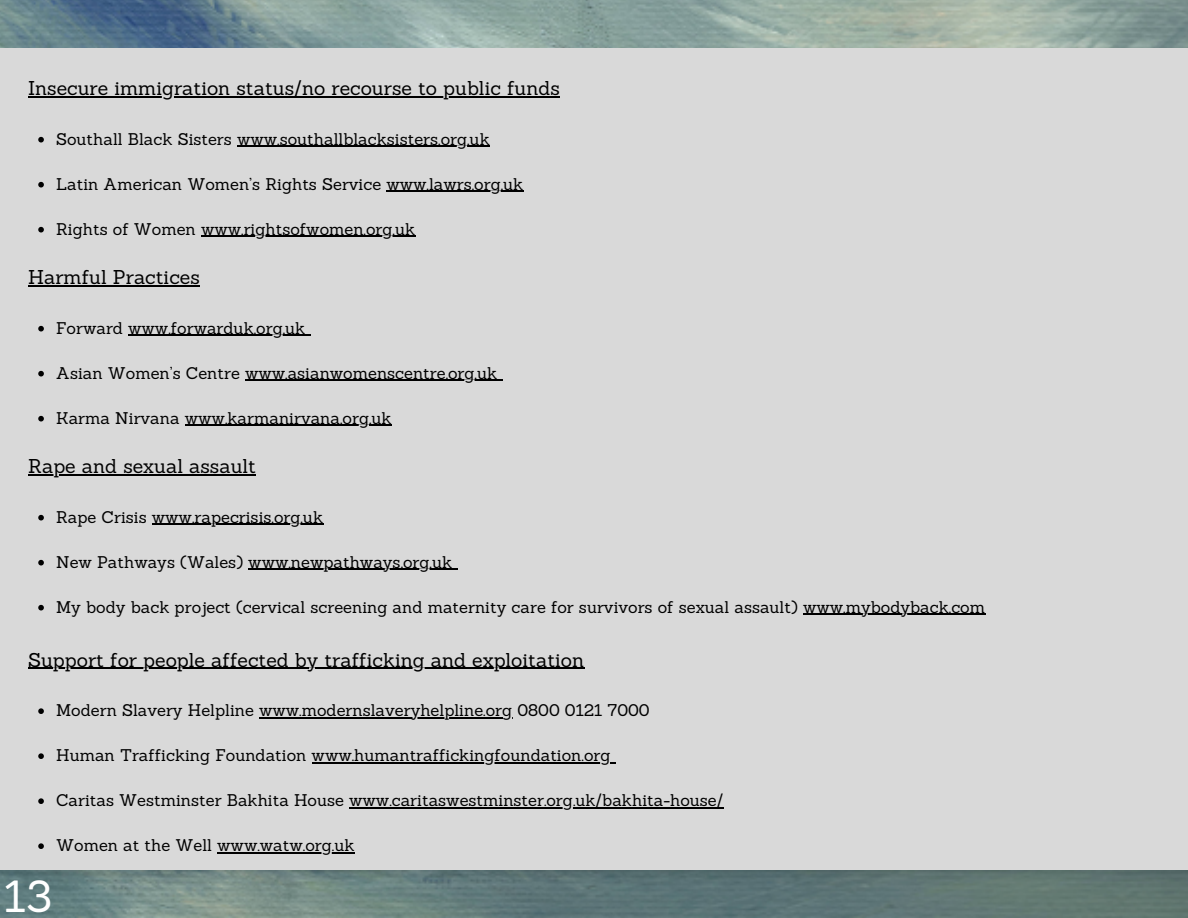
<style>
.page{position:relative;width:1188px;height:918px;background:#d9d9d9}
.page>*{position:absolute;margin:0;border:0;box-sizing:border-box;transform-origin:0 0}
.t1{font:43.8px "Sanchez";color:#fff}
.t2{font:19.5px "Sanchez";color:#000}
.t3{font:16.5px "Sanchez";color:#000}
</style>
<div class="page">
<hr style="left:28px;top:96px;width:532px;height:1px;background:#000">
<svg style="left:38px;top:137px;width:6px;height:5px"></svg>
<hr style="left:237px;top:146px;width:253px;height:1px;background:#000">
<svg style="left:38px;top:182px;width:6px;height:5px"></svg>
<hr style="left:386px;top:191px;width:137px;height:1px;background:#000">
<svg style="left:38px;top:227px;width:6px;height:5px"></svg>
<hr style="left:201px;top:236px;width:214px;height:1px;background:#000">
<hr style="left:28px;top:285px;width:172px;height:1px;background:#000">
<svg style="left:38px;top:326px;width:6px;height:5px"></svg>
<hr style="left:128px;top:335px;width:177px;height:1px;background:#000">
<svg style="left:38px;top:371px;width:6px;height:5px"></svg>
<hr style="left:245px;top:380px;width:252px;height:1px;background:#000">
<svg style="left:38px;top:416px;width:6px;height:5px"></svg>
<hr style="left:185px;top:425px;width:207px;height:1px;background:#000">
<hr style="left:28px;top:474px;width:228px;height:1px;background:#000">
<svg style="left:38px;top:515px;width:6px;height:5px"></svg>
<hr style="left:152px;top:524px;width:171px;height:1px;background:#000">
<svg style="left:38px;top:560px;width:6px;height:5px"></svg>
<hr style="left:248px;top:569px;width:204px;height:1px;background:#000">
<svg style="left:38px;top:605px;width:6px;height:5px"></svg>
<hr style="left:803px;top:614px;width:182px;height:1px;background:#000">
<hr style="left:28px;top:668px;width:556px;height:1px;background:#000">
<svg style="left:38px;top:708px;width:6px;height:6px"></svg>
<hr style="left:259px;top:717px;width:243px;height:1px;background:#000">
<svg style="left:38px;top:753px;width:6px;height:6px"></svg>
<hr style="left:312px;top:762px;width:299px;height:1px;background:#000">
<svg style="left:38px;top:798px;width:6px;height:6px"></svg>
<hr style="left:349px;top:807px;width:375px;height:1px;background:#000">
<svg style="left:38px;top:843px;width:6px;height:6px"></svg>
<hr style="left:217px;top:852px;width:138px;height:1px;background:#000">
<img style="left:0;top:0;width:1188px;height:47px">
<p class="t2" style="left:28px;top:76px;width:533px">Insecure immigration status/no recourse to public funds</p>
<p class="t3" style="left:56px;top:128px;width:435px">Southall Black Sisters www.southallblacksisters.org.uk</p>
<p class="t3" style="left:56px;top:173px;width:469px">Latin American Women’s Rights Service www.lawrs.org.uk</p>
<p class="t3" style="left:56px;top:218px;width:361px">Rights of Women www.rightsofwomen.org.uk</p>
<p class="t2" style="left:28px;top:265px;width:173px">Harmful Practices</p>
<p class="t3" style="left:56px;top:317px;width:251px">Forward www.forwarduk.org.uk</p>
<p class="t3" style="left:56px;top:362px;width:443px">Asian Women’s Centre www.asianwomenscentre.org.uk</p>
<p class="t3" style="left:56px;top:407px;width:337px">Karma Nirvana www.karmanirvana.org.uk</p>
<p class="t2" style="left:28px;top:454px;width:229px">Rape and sexual assault</p>
<p class="t3" style="left:56px;top:506px;width:268px">Rape Crisis www.rapecrisis.org.uk</p>
<p class="t3" style="left:56px;top:551px;width:398px">New Pathways (Wales) www.newpathways.org.uk</p>
<p class="t3" style="left:56px;top:596px;width:930px">My body back project (cervical screening and maternity care for survivors of sexual assault) www.mybodyback.com</p>
<p class="t2" style="left:28px;top:647px;width:558px">Support for people affected by trafficking and exploitation</p>
<p class="t3" style="left:56px;top:700px;width:595px">Modern Slavery Helpline www.modernslaveryhelpline.org 0800 0121 7000</p>
<p class="t3" style="left:56px;top:745px;width:556px">Human Trafficking Foundation www.humantraffickingfoundation.org</p>
<p class="t3" style="left:56px;top:790px;width:669px">Caritas Westminster Bakhita House www.caritaswestminster.org.uk/bakhita-house/</p>
<p class="t3" style="left:56px;top:835px;width:300px">Women at the Well www.watw.org.uk</p>
<h1 class="t1" style="left:4px;top:868px;width:50px">13</h1>
</div>
